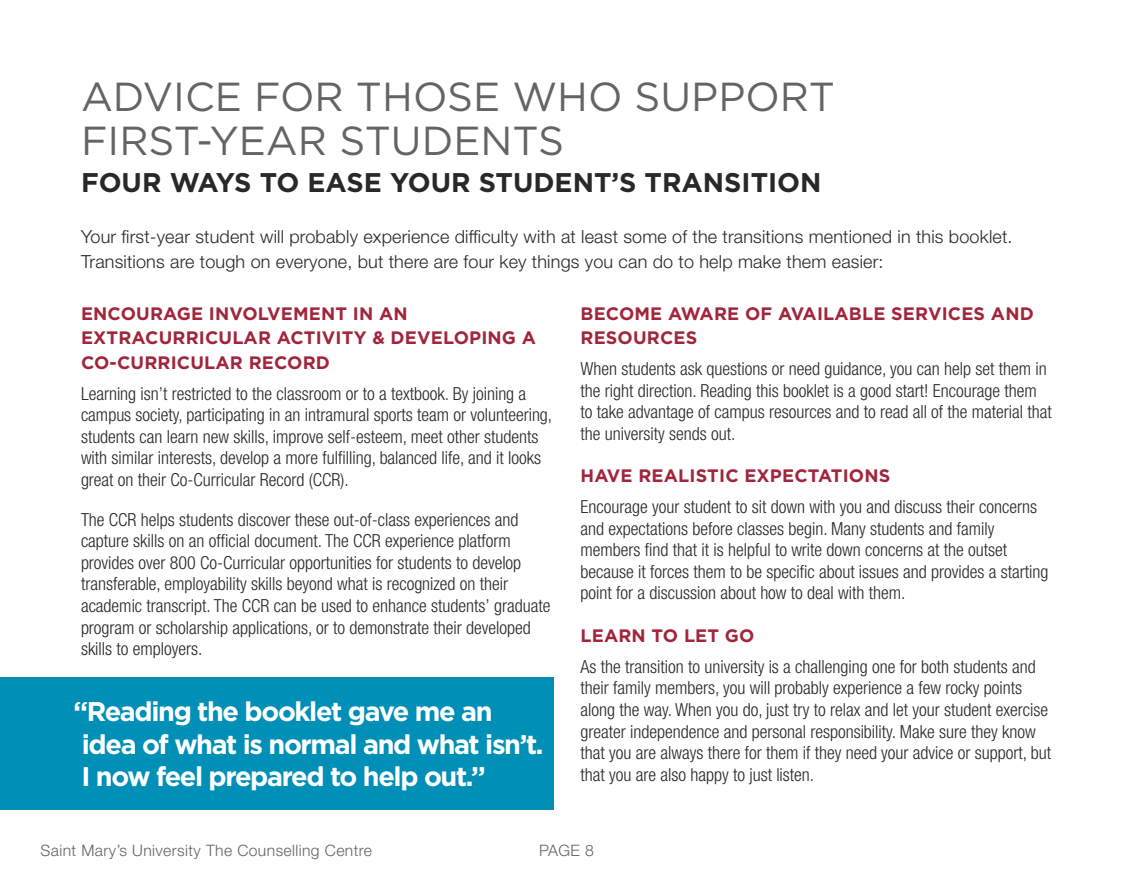
<style>
.page{position:relative;width:1134px;height:891px;background:#fff}
.page>*{position:absolute;margin:0;border:0;box-sizing:border-box;transform-origin:0 0}
.t1{font:40.5px/44.6px "Gotham";color:#636466}
.t2{font:700 27px/32.4px "Gotham";letter-spacing:-.05em;color:#fff}
.t3{font:700 27px "Gotham";color:#292829}
.t4{font:300 condensed 18px/21.6px "Helvetica Neue LT Std";color:#292829}
.t5{font:300 18px/24.8px "Helvetica Neue LT Std";letter-spacing:.01em;color:#292829}
.t6{font:700 18px/24.8px "Gotham";letter-spacing:.01em;color:#a1253b}
.t7{font:300 15.75px "Helvetica Neue LT Std";letter-spacing:.025em;color:#636466}
</style>
<div class="page">
<div style="left:0;top:678px;width:554px;height:132px;background:#008fb7"></div>
<h1 class="t1" style="left:81px;top:73px;width:756px">ADVICE FOR THOSE WHO SUPPORT<br>FIRST-YEAR STUDENTS</h1>
<h2 class="t3" style="left:81px;top:166px;width:742px">FOUR WAYS TO EASE YOUR STUDENT’S TRANSITION</h2>
<p class="t5" style="left:81px;top:224px;width:933px">Your first-year student will probably experience difficulty with at least some of the transitions mentioned in this booklet.<br>Transitions are tough on everyone, but there are four key things you can do to help make them easier:</p>
<p class="t6" style="left:81px;top:300px;width:457px">ENCOURAGE INVOLVEMENT IN AN<br>EXTRACURRICULAR ACTIVITY &amp; DEVELOPING A<br>CO-CURRICULAR RECORD</p>
<p class="t4" style="left:81px;top:382px;width:473px">Learning isn’t restricted to the classroom or to a textbook. By joining a campus society, participating in an intramural sports team or volunteering, students can learn new skills, improve self-esteem, meet other students with similar interests, develop a more fulfilling, balanced life, and it looks great on their Co-Curricular Record (CCR).</p>
<p class="t4" style="left:81px;top:508px;width:471px">The CCR helps students discover these out-of-class experiences and capture skills on an official document. The CCR experience platform provides over 800 Co-Curricular opportunities for students to develop transferable, employability skills beyond what is recognized on their academic transcript. The CCR can be used to enhance students’ graduate program or scholarship applications, or to demonstrate their developed skills to employers.</p>
<p class="t6" style="left:580px;top:300px;width:455px">BECOME AWARE OF AVAILABLE SERVICES AND<br>RESOURCES</p>
<p class="t4" style="left:580px;top:358px;width:473px">When students ask questions or need guidance, you can help set them in the right direction. Reading this booklet is a good start! Encourage them to take advantage of campus resources and to read all of the material that the university sends out.</p>
<p class="t6" style="left:580px;top:463px;width:311px">HAVE REALISTIC EXPECTATIONS</p>
<p class="t4" style="left:580px;top:496px;width:470px">Encourage your student to sit down with you and discuss their concerns and expectations before classes begin. Many students and family members find that it is helpful to write down concerns at the outset because it forces them to be specific about issues and provides a starting point for a discussion about how to deal with them.</p>
<p class="t6" style="left:580px;top:623px;width:176px">LEARN TO LET GO</p>
<p class="t4" style="left:580px;top:656px;width:472px">As the transition to university is a challenging one for both students and their family members, you will probably experience a few rocky points along the way. When you do, just try to relax and let your student exercise greater independence and personal responsibility. Make sure they know that you are always there for them if they need your advice or support, but that you are also happy to just listen.</p>
<h2 class="t2" style="left:74px;top:695px;width:472px">“Reading the booklet gave me an idea of what is normal and what isn’t.<br>I now feel prepared to help out.”</h2>
<p class="t7" style="left:40px;top:841px;width:333px">Saint Mary’s University The Counselling Centre</p>
<p class="t7" style="left:539px;top:841px;width:56px">PAGE 8</p>
</div>
